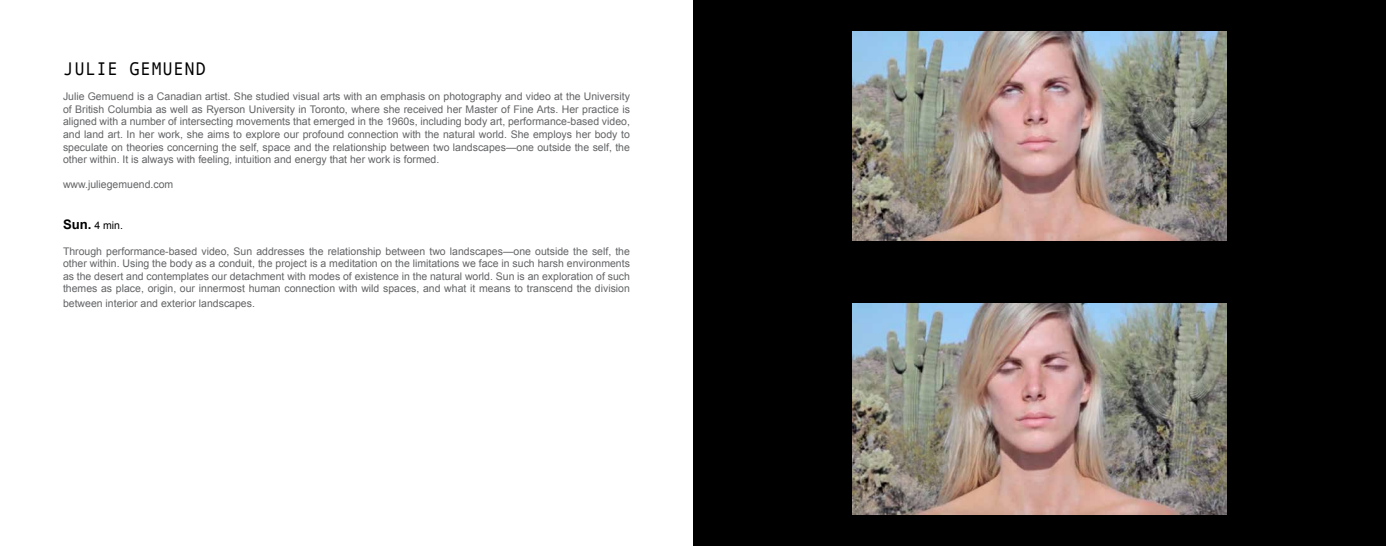
<style>
.page{position:relative;width:1386px;height:546px;background:#fff}
.page>*{position:absolute;margin:0;border:0;box-sizing:border-box;transform-origin:0 0}
.t1{font:18.38px "Andale Mono";color:#000}
.t2{font:10.5px/12.6px "Arial";color:#636466;text-align:justify}
.t3{font:10.5px "Arial";color:#000}
.s1{font-weight:700;font-size:13.12px}
</style>
<div class="page">
<div style="left:693px;top:0;width:693px;height:546px;background:#000"></div>
<img style="left:853px;top:32px;width:373px;height:208px">
<img style="left:853px;top:304px;width:373px;height:210px">
<h1 class="t1" style="left:63px;top:57px;width:145px">JULIE GEMUEND</h1>
<p class="t2" style="left:63px;top:90px;width:568px">Julie Gemuend is a Canadian artist. She studied visual arts with an emphasis on photography and video at the University of British Columbia as well as Ryerson University in Toronto, where she received her Master of Fine Arts. Her practice is aligned with a number of intersecting movements that emerged in the 1960s, including body art, performance-based video, and land art. In her work, she aims to explore our profound connection with the natural world. She employs her body to speculate on theories concerning the self, space and the relationship between two landscapes—one outside the self, the other within. It is always with feeling, intuition and energy that her work is formed.</p>
<p class="t2" style="left:63px;top:179px;width:112px">www.juliegemuend.com</p>
<p class="t3" style="left:63px;top:219px;width:61px"><span class="s1">Sun.</span> 4 min.</p>
<p class="t2" style="left:63px;top:245px;width:568px">Through performance-based video, Sun addresses the relationship between two landscapes—one outside the self, the other within. Using the body as a conduit, the project is a meditation on the limitations we face in such harsh environments as the desert and contemplates our detachment with modes of existence in the natural world. Sun is an exploration of such themes as place, origin, our innermost human connection with wild spaces, and what it means to transcend the division</p>
<p class="t2" style="left:63px;top:297px;width:194px">between interior and exterior landscapes.</p>
</div>
